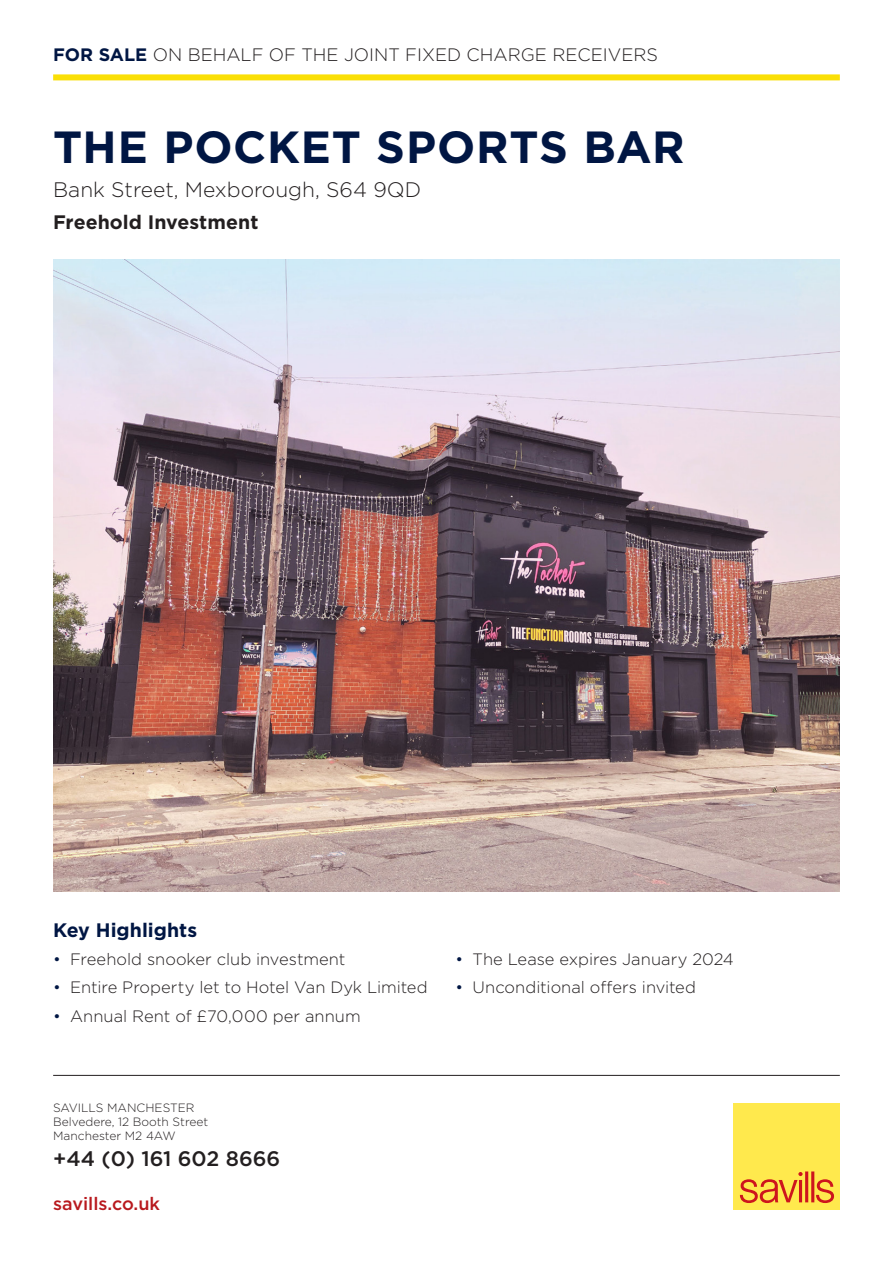
<style>
.page{position:relative;width:893px;height:1263px;background:#fff}
.page>*{position:absolute;margin:0;border:0;box-sizing:border-box;transform-origin:0 0}
.H1_-_Property_Name{font:700 45px "Gotham";letter-spacing:.015em;color:#001643}
.Property_Address{font:300 21px "Gotham";color:#231f20}
.t1{font:500 21px "Gotham";color:#231f20}
.H2_-_Highlights_header_13pt{font:700 19.5px "Gotham";color:#231f20}
.H2_-_Highlights_header_13pt-2{font:700 19.5px "Gotham";color:#001643}
.Top_Header_-_Type_of_sale{font:300 18px "Gotham";color:#231f20}
.t2{font:500 18px "Gotham";color:#b8191e}
.t3{font:300 16.5px "Gotham";color:#231f20}
.t4{font:300 12px/14.4px "Gotham";color:#231f20}
.s1{font-weight:700;color:#001643}
.s2{color:#001643}
</style>
<div class="page">
<img style="left:53px;top:259px;width:787px;height:632px">
<hr style="left:53px;top:1075px;width:787px;height:1px;background:#231f20">
<div style="left:733px;top:1103px;width:107px;height:107px;background:#ffe94d"></div>
<svg style="left:740px;top:1171px;width:94px;height:32px"></svg>
<div style="left:53px;top:74px;width:787px;height:6px;background:#fadf06"></div>
<p class="Top_Header_-_Type_of_sale" style="left:53px;top:43px;width:606px"><span class="s1">FOR SALE</span> ON BEHALF OF THE JOINT FIXED CHARGE RECEIVERS</p>
<p class="H1_-_Property_Name" style="left:53px;top:117px;width:633px">THE POCKET SPORTS BAR</p>
<p class="Property_Address" style="left:53px;top:176px;width:369px">Bank Street, Mexborough, S64 9QD</p>
<p class="H2_-_Highlights_header_13pt" style="left:53px;top:210px;width:207px">Freehold Investment</p>
<p class="H2_-_Highlights_header_13pt-2" style="left:53px;top:917px;width:146px">Key Highlights</p>
<p class="t3" style="left:53px;top:949px;width:294px"><span class="s2">•</span> Freehold snooker club investment</p>
<p class="t3" style="left:53px;top:977px;width:376px"><span class="s2">•</span> Entire Property let to Hotel Van Dyk Limited</p>
<p class="t3" style="left:53px;top:1005px;width:309px"><span class="s2">•</span> Annual Rent of £70,000 per annum</p>
<p class="t3" style="left:455px;top:949px;width:280px"><span class="s2">•</span> The Lease expires January 2024</p>
<p class="t3" style="left:455px;top:977px;width:242px"><span class="s2">•</span> Unconditional offers invited</p>
<p class="t4" style="left:53px;top:1100px;width:157px">SAVILLS MANCHESTER<br>Belvedere, 12 Booth Street<br>Manchester M2 4AW</p>
<p class="t1" style="left:53px;top:1144px;width:229px">+44 (0) 161 602 8666</p>
<p class="t2" style="left:53px;top:1192px;width:108px">savills.co.uk</p>
</div>
